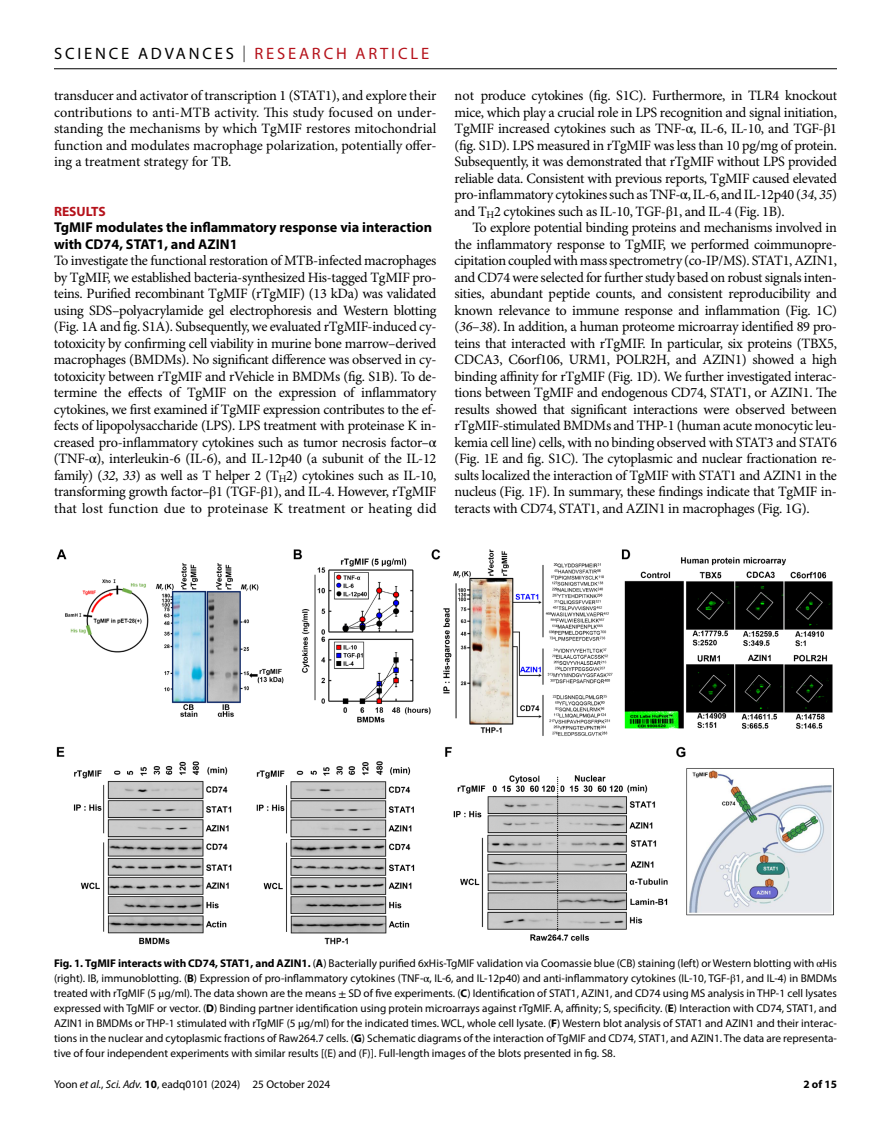
<style>
.page{position:relative;width:891px;height:1134px;background:#fff}
.page>*{position:absolute;margin:0;border:0;box-sizing:border-box;transform-origin:0 0}
.t1{font:16.5px "Myriad Pro";letter-spacing:.17em;color:#000}
.t2{font:14.25px/16.5px "Minion Pro";letter-spacing:-.015em;color:#000;text-align:justify}
.t3{font:700 14.25px/16.5px "Myriad Pro";color:#000}
.t4{font:700 13.5px "Myriad Pro";color:#b5121b}
.t5{font:11.25px/15px "Myriad Pro";color:#000;text-align:justify}
.t6{font:700 11.25px "Myriad Pro";color:#000}
.s1{font-weight:300}
.s2{color:#b5121b}
.s3{font-family:"STIX"}
.s4{font-style:italic}
.s5{font-weight:700}
</style>
<div class="page">
<hr style="left:54px;top:68px;width:783px;height:1px;background:#000">
<img style="left:57px;top:549px;width:777px;height:395px">
<p class="t1" style="left:54px;top:44px;width:376px">Science Adva nces <span class="s1">|</span> <span class="s2">Resear ch Ar ticle</span></p>
<p class="t2" style="left:54px;top:88px;width:384px">transducer and activator of transcription 1 (STAT1), and explore their contributions to anti-MTB activity. This study focused on under&shy;standing the mechanisms by which TgMIF restores mitochondrial function and modulates macrophage polarization, potentially offer&shy;ing a treatment strategy for TB.</p>
<p class="t4" style="left:54px;top:203px;width:53px">RESULTS</p>
<p class="t3" style="left:54px;top:219px;width:380px">TgMIF modulates the inflammatory response via interaction with CD74, STAT1, and AZIN1</p>
<p class="t2" style="left:54px;top:253px;width:384px">To investigate the functional restoration of MTB-infected macrophages by TgMIF, we established bacteria-synthesized His-tagged TgMIF pro&shy;teins. Purified recombinant TgMIF (rTgMIF) (13 kDa) was validated using SDS–polyacrylamide gel electrophoresis and Western blotting (Fig. 1A and fig. S1A). Subsequently, we evaluated rTgMIF-induced cy&shy;totoxicity by confirming cell viability in murine bone marrow–derived macrophages (BMDMs). No significant difference was observed in cy&shy;totoxicity between rTgMIF and rVehicle in BMDMs (fig. S1B). To de&shy;termine the effects of TgMIF on the expression of inflammatory cytokines, we first examined if TgMIF expression contributes to the ef&shy;fects of lipopolysaccharide (LPS). LPS treatment with proteinase K in&shy;creased pro-inflammatory cytokines such as tumor necrosis factor–<span class="s3">α </span>(TNF-<span class="s3">α</span>), interleukin-6 (IL-6), and IL-12p40 (a subunit of the IL-12 family) (<span class="s4">32</span>, <span class="s4">33</span>) as well as T helper 2 (T<sub>H</sub>2) cytokines such as IL-10, transforming growth factor–<span class="s3">β</span>1 (TGF-<span class="s3">β</span>1), and IL-4. However, rTgMIF that lost function due to proteinase K treatment or heating did</p>
<p class="t2" style="left:455px;top:88px;width:384px">not produce cytokines (fig. S1C). Furthermore, in TLR4 knockout mice, which play a crucial role in LPS recognition and signal initiation, TgMIF increased cytokines such as TNF-<span class="s3">α</span>, IL-6, IL-10, and TGF-<span class="s3">β</span>1 (fig. S1D). LPS measured in rTgMIF was less than 10 pg/mg of protein.<br>Subsequently, it was demonstrated that rTgMIF without LPS provided reliable data. Consistent with previous reports, TgMIF caused elevated pro-inflammatory cytokines such as TNF-<span class="s3">α</span>, IL-6, and IL-12p40 (<span class="s4">34</span>, <span class="s4">35</span>) and T<sub>H</sub>2 cytokines such as IL-10, TGF-<span class="s3">β</span>1, and IL-4 (Fig. 1B).</p>
<p class="t2" style="left:455px;top:220px;width:384px;text-indent:18px">To explore potential binding proteins and mechanisms involved in the inflammatory response to TgMIF, we performed coimmunopre&shy;cipitation coupled with mass spectrometry (co-IP/MS). STAT1, AZIN1, and CD74 were selected for further study based on robust signals inten&shy;sities, abundant peptide counts, and consistent reproducibility and known relevance to immune response and inflammation (Fig. 1C) (<span class="s4">36</span>–<span class="s4">38</span>). In addition, a human proteome microarray identified 89 pro&shy;teins that interacted with rTgMIF. In particular, six proteins (TBX5, CDCA3, C6orf106, URM1, POLR2H, and AZIN1) showed a high binding affinity for rTgMIF (Fig. 1D). We further investigated interac&shy;tions between TgMIF and endogenous CD74, STAT1, or AZIN1. The results showed that significant interactions were observed between rTgMIF-stimulated BMDMs and THP-1 (human acute monocytic leu&shy;kemia cell line) cells, with no binding observed with STAT3 and STAT6 (Fig. 1E and fig. S1C). The cytoplasmic and nuclear fractionation re&shy;sults localized the interaction of TgMIF with STAT1 and AZIN1 in the nucleus (Fig. 1F). In summary, these findings indicate that TgMIF in&shy;teracts with CD74, STAT1, and AZIN1 in macrophages (Fig. 1G).</p>
<p class="t5" style="left:54px;top:956px;width:785px"><span class="s5">Fig. 1. TgMIF interacts with CD74, STAT1, and AZIN1.</span> (<span class="s5">A</span>) Bacterially purified 6xH is--TgMIF validation via Coomassie blue (CB) staining (left) or Western blotting with <span class="s3">α</span>H is (right). IB, immunoblotting. (<span class="s5">B</span>) Expression of pro-inflammatory cytokines (TN F-<span class="s3">α</span>, IL-6, and IL-12p40) and anti-inflammatory cytokines (IL-10, TGF-<span class="s3">β</span>1, and IL-4) in BMDMs treated with rTgMIF (5 <span class="s3">μ</span>g/ml). The data shown are the means <span class="s3">±</span> SD of five experiments. (<span class="s5">C</span>) Identification of STAT1, AZIN 1, and CD74 using MS analysis in TH P-1 cell lysates expressed with TgMIF or vector. (<span class="s5">D</span>) Binding partner identification using protein microarrays against rTgMIF. A, affinity; S, specificity. (<span class="s5">E</span>) I nteraction with CD74, STAT1, and AZIN 1 in BMDMs or TH P-1 stimulated with rTgMIF (5 <span class="s3">μ</span>g/ml) for the indicated times. WCL, whole cell lysate. (<span class="s5">F</span>) Western blot analysis of STAT1 and AZIN 1 and their interac&shy;tions in the nuclear and cytoplasmic fractions of Raw264.7 cells. (<span class="s5">G</span>) Schematic diagrams of the interaction of TgMIF and CD74, STAT1, and AZIN 1. The data are representa&shy;tive of four independent experiments with similar results [(E) and (F)]. Full-length images of the blots presented in fig. S8.</p>
<p class="t5" style="left:54px;top:1076px;width:278px">Yoon <span class="s4">et al.</span>, <span class="s4">Sci. Adv.</span> <span class="s5">10</span>, eadq0101 (2024) 25 October 2024</p>
<p class="t6" style="left:803px;top:1076px;width:35px">2 of 15</p>
</div>
